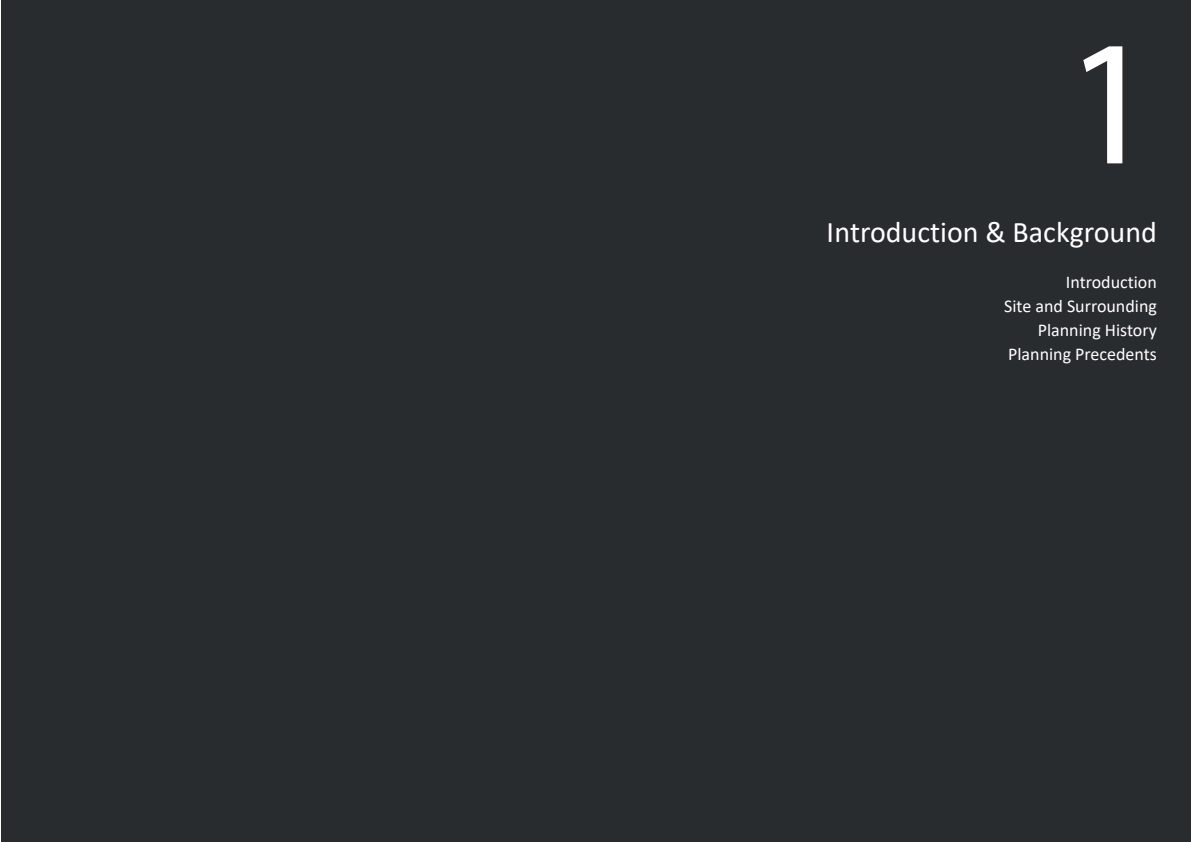
<style>
.page{position:relative;width:1191px;height:842px;background:#fff}
.page>*{position:absolute;margin:0;border:0;box-sizing:border-box;transform-origin:0 0}
._1__Cover_Title{font:180px "Myriad Pro";color:#fff}
._2__Page_Title{font:30px "Calibri";color:#fff}
._1__Contents{font:18px "Calibri";color:#fff}
</style>
<div class="page">
<div style="left:1px;top:0;width:1189px;height:841px;background:#292c2f"></div>
<p class="_1__Cover_Title" style="left:1064px;top:-8px;width:94px">1</p>
<p class="_2__Page_Title" style="left:826px;top:211px;width:332px">Introduction &amp; Background</p>
<p class="_1__Contents" style="left:1066px;top:269px;width:92px">Introduction</p>
<p class="_1__Contents" style="left:1004px;top:293px;width:154px">Site and Surrounding</p>
<p class="_1__Contents" style="left:1037px;top:317px;width:121px">Planning History</p>
<p class="_1__Contents" style="left:1008px;top:341px;width:150px">Planning Precedents</p>
</div>
